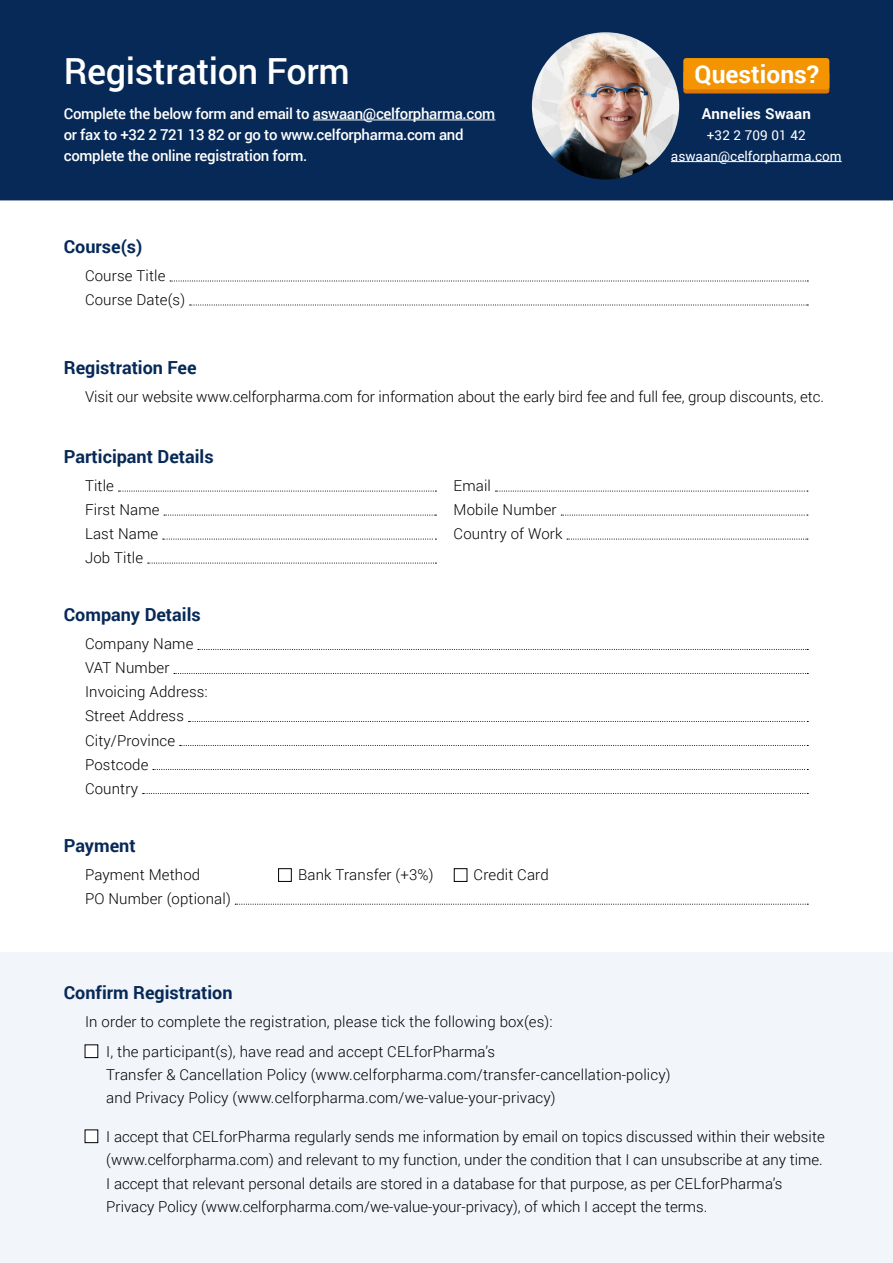
<style>
.page{position:relative;width:893px;height:1263px;background:#fff}
.page>*{position:absolute;margin:0;border:0;box-sizing:border-box;transform-origin:0 0}
.t1{font:500 36px "Roboto";letter-spacing:-.01em;color:#fff}
.t2{font:700 24.6px "Roboto";color:#fff}
.t3{font:700 18px "Roboto";color:#062957}
.t4{font:300 15px/24px "Roboto";letter-spacing:.005em;color:#000}
.t5{font:500 15px/21px "Roboto";letter-spacing:-.02em;color:#fff}
.t6{font:700 15px "Roboto";letter-spacing:.01em;color:#fff}
.t7{font:13.5px/21px "Roboto";color:#fff;text-align:center}
</style>
<div class="page">
<div style="left:0;top:952px;width:893px;height:311px;background:#f2f5fa"></div>
<svg style="left:198px;top:649px;width:610px;height:1px"></svg>
<svg style="left:174px;top:673px;width:634px;height:1px"></svg>
<svg style="left:189px;top:721px;width:619px;height:1px"></svg>
<svg style="left:180px;top:745px;width:628px;height:1px"></svg>
<svg style="left:153px;top:769px;width:655px;height:1px"></svg>
<svg style="left:143px;top:793px;width:665px;height:1px"></svg>
<svg style="left:119px;top:490px;width:317px;height:2px"></svg>
<svg style="left:164px;top:514px;width:272px;height:2px"></svg>
<svg style="left:163px;top:538px;width:273px;height:2px"></svg>
<svg style="left:148px;top:562px;width:288px;height:2px"></svg>
<svg style="left:495px;top:490px;width:313px;height:2px"></svg>
<svg style="left:561px;top:514px;width:247px;height:2px"></svg>
<svg style="left:567px;top:538px;width:241px;height:2px"></svg>
<svg style="left:170px;top:280px;width:638px;height:1px"></svg>
<svg style="left:190px;top:304px;width:618px;height:1px"></svg>
<div style="left:85px;top:1045px;width:13px;height:13px;background:#fff;border:1px solid #000"></div>
<svg style="left:235px;top:904px;width:573px;height:1px"></svg>
<div style="left:278px;top:868px;width:13px;height:13px;background:#fff;border:1px solid #000"></div>
<div style="left:454px;top:868px;width:13px;height:13px;background:#fff;border:1px solid #000"></div>
<div style="left:85px;top:1130px;width:13px;height:13px;background:#fff;border:1px solid #000"></div>
<div style="left:0;top:0;width:893px;height:200px;background:#062957"></div>
<hr style="left:313px;top:120px;width:182px;height:1px;background:#fff">
<img style="left:532px;top:32px;width:147px;height:148px;border-radius:74px">
<hr style="left:671px;top:161px;width:171px;height:1px;background:#fff">
<div style="left:683px;top:71px;width:146px;height:23px;background:#dd7602;border-radius:3px"></div>
<div style="left:683px;top:58px;width:146px;height:32px;background:#f39400;border-radius:3px"></div>
<h1 class="t1" style="left:64px;top:46px;width:288px">Registration Form</h1>
<p class="t5" style="left:64px;top:102px;width:433px">Complete the below form and email to aswaan@celforpharma.com or fax to +32 2 721 13 82 or go to www.celforpharma.com and complete the online registration form.</p>
<p class="t6" style="left:702px;top:103px;width:110px">Annelies Swaan</p>
<h2 class="t2" style="left:694px;top:57px;width:126px">Questions?</h2>
<p class="t7" style="left:671px;top:124px;width:172px">+32 2 709 01 42 aswaan@celforpharma.com</p>
<p class="t3" style="left:64px;top:234px;width:80px">Course(s)</p>
<p class="t4" style="left:85px;top:263px;width:102px">Course Title<br>Course Date(s)</p>
<p class="t3" style="left:64px;top:355px;width:134px">Registration Fee</p>
<p class="t4" style="left:85px;top:384px;width:740px">Visit our website www.celforpharma.com for information about the early bird fee and full fee, group discounts, etc.</p>
<p class="t3" style="left:64px;top:444px;width:151px">Participant Details</p>
<p class="t4" style="left:85px;top:473px;width:76px">Title<br>First Name<br>Last Name<br>Job Title</p>
<p class="t4" style="left:454px;top:473px;width:110px">Email<br>Mobile Number<br>Country of Work</p>
<p class="t3" style="left:64px;top:602px;width:139px">Company Details</p>
<p class="t4" style="left:85px;top:632px;width:124px">Company Name<br>VAT Number<br>Invoicing Address:<br>Street Address<br>City/Province<br>Postcode<br>Country</p>
<p class="t3" style="left:64px;top:833px;width:73px">Payment</p>
<p class="t4" style="left:85px;top:862px;width:117px">Payment Method</p>
<p class="t4" style="left:298px;top:862px;width:137px">Bank Transfer (+3%)</p>
<p class="t4" style="left:474px;top:862px;width:77px">Credit Card</p>
<p class="t4" style="left:85px;top:886px;width:147px">PO Number (optional)</p>
<p class="t3" style="left:64px;top:979px;width:170px">Confirm Registration</p>
<p class="t4" style="left:85px;top:1009px;width:469px">In order to complete the registration, please tick the following box(es):</p>
<p class="t4" style="left:106px;top:1039px;width:566px;line-height:23.4px">I, the participant(s), have read and accept CELforPharma’s<br>Transfer &amp; Cancellation Policy (www.celforpharma.com/transfer-cancellation-policy) and Privacy Policy (www.celforpharma.com/we-value-your-privacy)</p>
<p class="t4" style="left:106px;top:1124px;width:720px;line-height:23.4px">I accept that CELforPharma regularly sends me information by email on topics discussed within their website (www.celforpharma.com) and relevant to my function, under the condition that I can unsubscribe at any time.<br>I accept that relevant personal details are stored in a database for that purpose, as per CELforPharma’s Privacy Policy (www.celforpharma.com/we-value-your-privacy), of which I accept the terms.</p>
</div>
